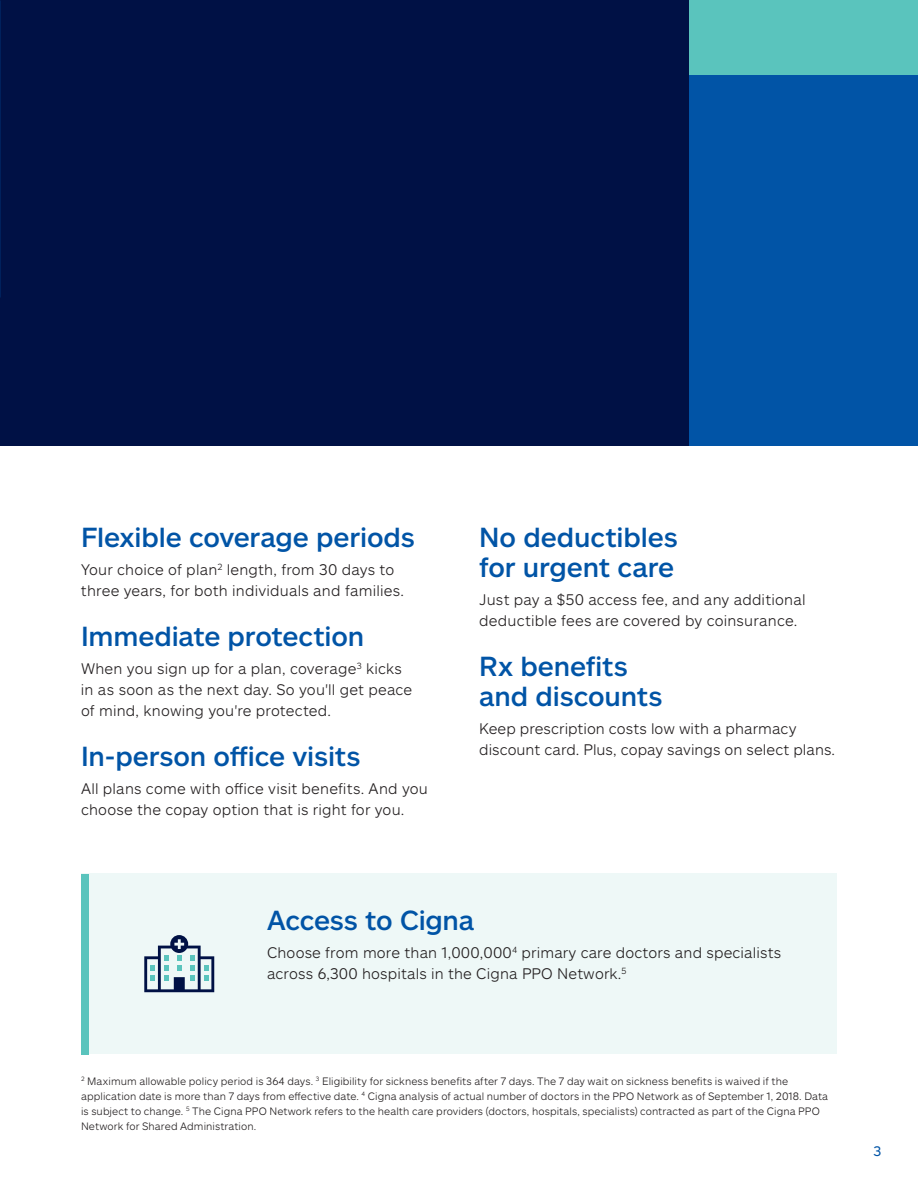
<style>
.page{position:relative;width:918px;height:1188px;background:#fff}
.page>*{position:absolute;margin:0;border:0;box-sizing:border-box;transform-origin:0 0}
.t1{font:500 27px/30px "Allstate Sans";letter-spacing:-.005em;color:#0154a6}
.t2{font:300 15px/21px "Allstate Sans";letter-spacing:.01em;color:#231f20}
.t3{font:13.5px "Allstate Sans";color:#0154a6}
.t4{font:300 10.5px/15px "Allstate Sans";letter-spacing:.01em;color:#231f20}
</style>
<div class="page">
<div style="left:81px;top:873px;width:756px;height:181px;background:#eef8f7"></div>
<div style="left:81px;top:874px;width:8px;height:181px;background:#5ac4bd"></div>
<div style="left:0;top:0;width:918px;height:446px;background:#001145"></div>
<div style="left:689px;top:74px;width:229px;height:372px;background:#0154a6"></div>
<div style="left:689px;top:0;width:229px;height:74px;background:#5ac4bd"></div>
<svg style="left:144px;top:935px;width:70px;height:57px"></svg>
<h1 class="t1" style="left:81px;top:522px;width:335px">Flexible coverage periods</h1>
<p class="t2" style="left:81px;top:559px;width:325px">Your choice of plan<sup>2</sup> length, from 30 days to three years, for both individuals and families.</p>
<h1 class="t1" style="left:81px;top:621px;width:285px">Immediate protection</h1>
<p class="t2" style="left:81px;top:658px;width:333px">When you sign up for a plan, coverage<sup>3</sup> kicks in as soon as the next day. So you'll get peace of mind, knowing you're protected.</p>
<h1 class="t1" style="left:81px;top:741px;width:281px">In-person office visits</h1>
<p class="t2" style="left:81px;top:778px;width:348px">All plans come with office visit benefits. And you choose the copay option that is right for you.</p>
<h1 class="t1" style="left:479px;top:522px;width:200px">No deductibles for urgent care</h1>
<p class="t2" style="left:479px;top:589px;width:328px">Just pay a $50 access fee, and any additional deductible fees are covered by coinsurance.</p>
<h1 class="t1" style="left:479px;top:651px;width:185px">Rx benefits and discounts</h1>
<p class="t2" style="left:479px;top:718px;width:357px">Keep prescription costs low with a pharmacy discount card. Plus, copay savings on select plans.</p>
<h1 class="t1" style="left:267px;top:904px;width:209px">Access to Cigna</h1>
<p class="t2" style="left:267px;top:941px;width:516px">Choose from more than 1,000,000<sup>4</sup> primary care doctors and specialists across 6,300 hospitals in the Cigna PPO Network.<sup>5</sup></p>
<p class="t4" style="left:81px;top:1073px;width:749px"><sup>2</sup> Maximum allowable policy period is 364 days. <sup>3</sup> Eligibility for sickness benefits after 7 days. The 7 day wait on sickness benefits is waived if the application date is more than 7 days from effective date. <sup>4</sup> Cigna analysis of actual number of doctors in the PPO Network as of September 1, 2018. Data is subject to change. <sup>5</sup> The Cigna PPO Network refers to the health care providers (doctors, hospitals, specialists) contracted as part of the Cigna PPO Network for Shared Administration.</p>
<p class="t3" style="left:874px;top:1142px;width:9px">3</p>
</div>
